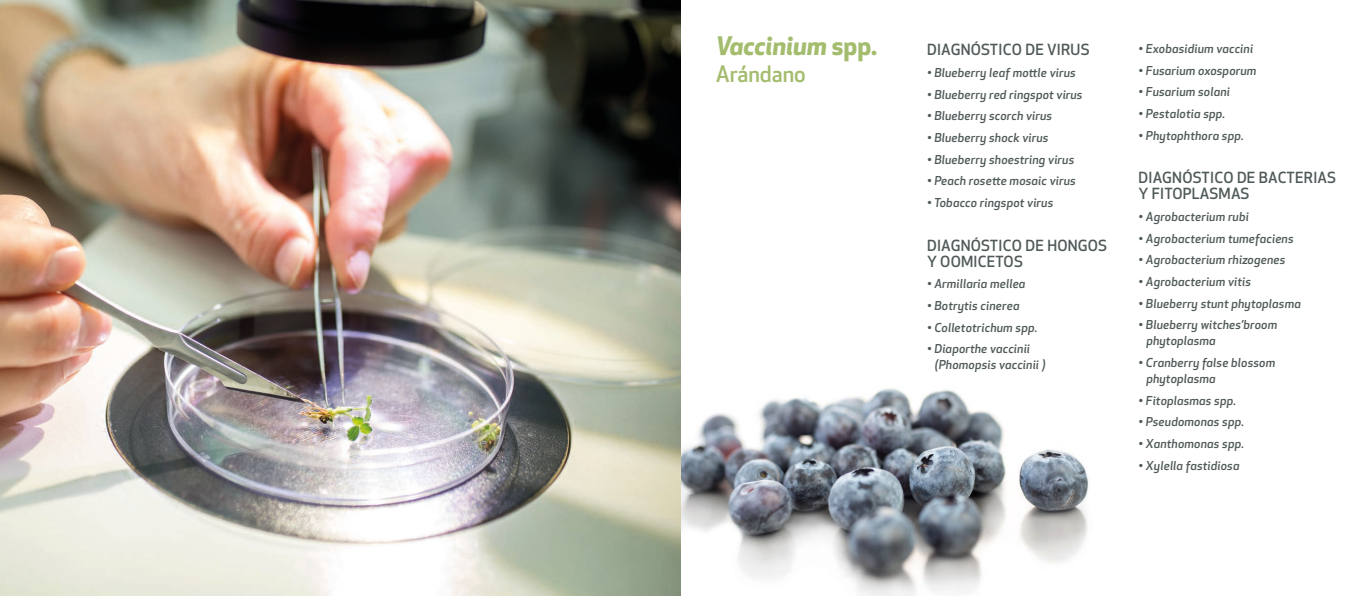
<style>
.page{position:relative;width:1361px;height:596px;background:#fff}
.page>*{position:absolute;margin:0;border:0;box-sizing:border-box;transform-origin:0 0}
.t1{font:italic 700 25px "Apex New";color:#a4bc6d}
.t2{font:500 22px "Apex New";color:#a4bc6d}
.t3{font:500 15px/16px "Apex New";letter-spacing:.015em;color:#505959}
.t4{font:italic 500 12px/16px "Apex New";letter-spacing:.015em;color:#505959}
.s1{font-style:normal}
</style>
<div class="page">
<img style="left:680px;top:294px;width:409px;height:301px">
<img style="left:0;top:0;width:680px;height:595px">
<p class="t1" style="left:716px;top:28px;width:163px">Vaccinium <span class="s1">spp.</span></p>
<p class="t2" style="left:716px;top:59px;width:92px">Arándano</p>
<p class="t3" style="left:927px;top:41px;width:164px">DIAGNÓSTICO DE VIRUS</p>
<p class="t4" style="left:927px;top:64px;width:150px">• Blueberry leaf mottle virus</p>
<p class="t4" style="left:927px;top:86px;width:157px">• Blueberry red ringspot virus</p>
<p class="t4" style="left:927px;top:108px;width:127px">• Blueberry scorch virus</p>
<p class="t4" style="left:927px;top:129px;width:123px">• Blueberry shock virus</p>
<p class="t4" style="left:927px;top:151px;width:149px">• Blueberry shoestring virus</p>
<p class="t4" style="left:927px;top:173px;width:150px">• Peach rosette mosaic virus</p>
<p class="t4" style="left:927px;top:194px;width:128px">• Tobacco ringspot virus</p>
<p class="t3" style="left:927px;top:236px;width:182px">DIAGNÓSTICO DE HONGOS<br>Y OOMICETOS</p>
<p class="t4" style="left:927px;top:275px;width:100px">• Armillaria mellea</p>
<p class="t4" style="left:927px;top:297px;width:94px">• Botrytis cinerea</p>
<p class="t4" style="left:927px;top:319px;width:112px">• Colletotrichum spp.</p>
<p class="t4" style="left:935px;top:340px;width:112px;text-indent:-8px">• Diaporthe vaccinii (Phomopsis vaccinii )</p>
<p class="t4" style="left:1138px;top:40px;width:116px">• Exobasidium vaccini</p>
<p class="t4" style="left:1138px;top:62px;width:119px">• Fusarium oxosporum</p>
<p class="t4" style="left:1138px;top:84px;width:93px">• Fusarium solani</p>
<p class="t4" style="left:1138px;top:105px;width:88px">• Pestalotia spp.</p>
<p class="t4" style="left:1138px;top:127px;width:107px">• Phytophthora spp.</p>
<p class="t3" style="left:1138px;top:169px;width:199px">DIAGNÓSTICO DE BACTERIAS<br>Y FITOPLASMAS</p>
<p class="t4" style="left:1138px;top:208px;width:112px">• Agrobacterium rubi</p>
<p class="t4" style="left:1138px;top:230px;width:157px">• Agrobacterium tumefaciens</p>
<p class="t4" style="left:1138px;top:251px;width:148px">• Agrobacterium rhizogenes</p>
<p class="t4" style="left:1138px;top:273px;width:114px">• Agrobacterium vitis</p>
<p class="t4" style="left:1138px;top:295px;width:164px">• Blueberry stunt phytoplasma</p>
<p class="t4" style="left:1146px;top:316px;width:132px;text-indent:-8px">• Blueberry witches’broom phytoplasma</p>
<p class="t4" style="left:1146px;top:354px;width:130px;text-indent:-8px">• Cranberry false blossom phytoplasma</p>
<p class="t4" style="left:1138px;top:392px;width:99px">• Fitoplasmas spp.</p>
<p class="t4" style="left:1138px;top:413px;width:107px">• Pseudomonas spp.</p>
<p class="t4" style="left:1138px;top:435px;width:107px">• Xanthomonas spp.</p>
<p class="t4" style="left:1138px;top:457px;width:102px">• Xylella fastidiosa</p>
</div>
